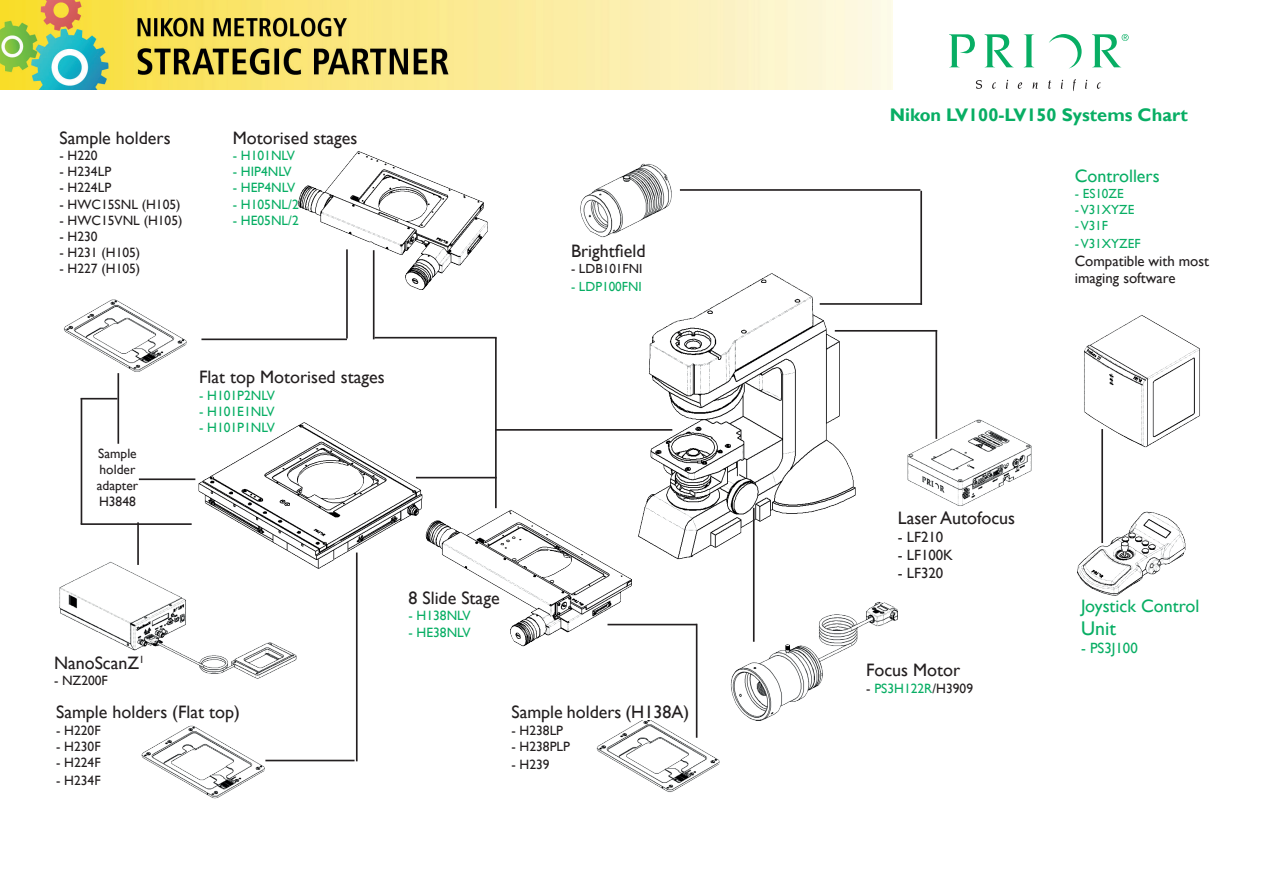
<style>
.page{position:relative;width:1263px;height:893px;background:#fff}
.page>*{position:absolute;margin:0;border:0;box-sizing:border-box;transform-origin:0 0}
.t1{font:19.8px "Gill Sans";color:#08ae64}
.t2{font:700 18.15px "Gill Sans";color:#08ae64}
.t3{font:18px "Gill Sans";color:#231f20}
.t4{font:18px "Gill Sans";color:#08ae64}
.t5{font:14.85px/17.9px "Gill Sans";color:#231f20}
.t6{font:14.85px "Gill Sans";color:#08ae64}
.t7{font:13.5px/16.2px "Gill Sans";color:#231f20}
.t8{font:13.5px "Gill Sans";color:#08ae64}
.t9{font:13.2px "Gill Sans";color:#08ae64}
.t10{font:13.2px "Gill Sans";color:#231f20}
.s1{color:#231f20}
</style>
<div class="page">
<hr style="left:346px;top:249px;width:2px;height:89px;background:#231f20">
<hr style="left:373px;top:250px;width:1px;height:89px;background:#231f20">
<img style="left:64px;top:299px;width:123px;height:80px">
<hr style="left:374px;top:337px;width:123px;height:1px;background:#231f20">
<img style="left:298px;top:152px;width:190px;height:142px">
<hr style="left:201px;top:338px;width:146px;height:2px;background:#231f20">
<img style="left:194px;top:422px;width:240px;height:146px">
<img style="left:141px;top:725px;width:135px;height:74px">
<img style="left:59px;top:554px;width:251px;height:125px">
<hr style="left:416px;top:477px;width:81px;height:1px;background:#231f20">
<hr style="left:117px;top:373px;width:2px;height:71px;background:#231f20">
<hr style="left:139px;top:478px;width:56px;height:2px;background:#231f20">
<hr style="left:356px;top:552px;width:2px;height:209px;background:#231f20">
<hr style="left:137px;top:522px;width:2px;height:43px;background:#231f20">
<hr style="left:495px;top:338px;width:2px;height:170px;background:#231f20">
<hr style="left:495px;top:429px;width:177px;height:2px;background:#231f20">
<img style="left:408px;top:500px;width:235px;height:147px">
<img style="left:596px;top:720px;width:124px;height:72px">
<hr style="left:696px;top:624px;width:1px;height:114px;background:#231f20">
<hr style="left:81px;top:523px;width:111px;height:2px;background:#231f20">
<hr style="left:81px;top:398px;width:1px;height:126px;background:#231f20">
<hr style="left:607px;top:624px;width:90px;height:1px;background:#231f20">
<hr style="left:81px;top:398px;width:36px;height:1px;background:#231f20">
<img style="left:580px;top:163px;width:100px;height:75px">
<img style="left:1084px;top:315px;width:116px;height:135px">
<img style="left:1077px;top:507px;width:109px;height:88px">
<img style="left:730px;top:592px;width:168px;height:129px">
<img style="left:625px;top:273px;width:231px;height:292px">
<hr style="left:753px;top:508px;width:2px;height:134px;background:#231f20">
<img style="left:907px;top:379px;width:125px;height:127px">
<hr style="left:935px;top:330px;width:2px;height:109px;background:#231f20">
<hr style="left:835px;top:330px;width:102px;height:2px;background:#231f20">
<hr style="left:920px;top:191px;width:2px;height:114px;background:#231f20">
<hr style="left:820px;top:303px;width:102px;height:2px;background:#231f20">
<hr style="left:680px;top:189px;width:240px;height:2px;background:#231f20">
<hr style="left:1101px;top:429px;width:2px;height:114px;background:#231f20">
<hr style="left:265px;top:760px;width:90px;height:1px;background:#231f20">
<svg style="left:949px;top:34px;width:26px;height:33px"></svg>
<svg style="left:984px;top:34px;width:29px;height:33px"></svg>
<svg style="left:1024px;top:34px;width:10px;height:33px"></svg>
<svg style="left:1049px;top:34px;width:32px;height:34px"></svg>
<svg style="left:976px;top:80px;width:6px;height:9px"></svg>
<svg style="left:992px;top:82px;width:4px;height:7px"></svg>
<svg style="left:1006px;top:80px;width:2px;height:9px"></svg>
<svg style="left:1018px;top:82px;width:4px;height:7px"></svg>
<svg style="left:1032px;top:82px;width:6px;height:7px"></svg>
<svg style="left:1048px;top:80px;width:3px;height:9px"></svg>
<svg style="left:1061px;top:80px;width:2px;height:9px"></svg>
<svg style="left:1073px;top:79px;width:3px;height:12px"></svg>
<svg style="left:1085px;top:80px;width:2px;height:9px"></svg>
<svg style="left:1097px;top:82px;width:4px;height:7px"></svg>
<svg style="left:1092px;top:34px;width:36px;height:33px"></svg>
<img style="left:0;top:0;width:893px;height:89px">
<h3 class="t3" style="left:60px;top:127px;width:113px">Sample holders</h3>
<p class="t7" style="left:60px;top:148px;width:40px">- H220</p>
<p class="t7" style="left:60px;top:164px;width:53px">- H234LP</p>
<p class="t7" style="left:60px;top:180px;width:53px">- H224LP</p>
<p class="t7" style="left:60px;top:196px;width:122px">- HWC15SNL (H105)</p>
<p class="t7" style="left:60px;top:212px;width:124px">- HWC15VNL (H105)</p>
<p class="t7" style="left:60px;top:229px;width:40px">- H230</p>
<p class="t7" style="left:60px;top:245px;width:82px">- H231 (H105)</p>
<p class="t7" style="left:60px;top:261px;width:82px">- H227 (H105)</p>
<h3 class="t3" style="left:233px;top:127px;width:126px">Motorised stages</h3>
<p class="t8" style="left:233px;top:148px;width:64px">- H101NLV</p>
<p class="t8" style="left:233px;top:164px;width:60px">- HIP4NLV</p>
<p class="t8" style="left:233px;top:180px;width:64px">- HEP4NLV</p>
<p class="t8" style="left:233px;top:196px;width:67px">- H105NL/2</p>
<p class="t8" style="left:233px;top:212px;width:67px">- HE05NL/2</p>
<p class="t7" style="left:97px;top:445px;width:43px">Sample holder adapter<br>H3848</p>
<h3 class="t3" style="left:199px;top:367px;width:187px">Flat top Motorised stages</h3>
<p class="t8" style="left:199px;top:387px;width:77px">- H101P2NLV</p>
<p class="t8" style="left:199px;top:403px;width:77px">- H101E1NLV</p>
<p class="t8" style="left:199px;top:420px;width:77px">- H101P1NLV</p>
<h3 class="t3" style="left:571px;top:241px;width:76px">Brightfield</h3>
<p class="t10" style="left:571px;top:261px;width:73px">- LDB101FNI</p>
<p class="t9" style="left:571px;top:279px;width:72px">- LDP100FNI</p>
<h3 class="t3" style="left:54px;top:652px;width:92px">NanoScanZ<sup>1</sup></h3>
<p class="t7" style="left:54px;top:673px;width:55px">- NZ200F</p>
<h3 class="t3" style="left:56px;top:702px;width:185px">Sample holders (Flat top)</h3>
<p class="t7" style="left:56px;top:722px;width:46px">- H220F</p>
<p class="t7" style="left:56px;top:738px;width:46px">- H230F</p>
<p class="t7" style="left:56px;top:755px;width:46px">- H224F</p>
<p class="t7" style="left:56px;top:772px;width:46px">- H234F</p>
<h3 class="t3" style="left:408px;top:588px;width:93px">8 Slide Stage</h3>
<p class="t8" style="left:408px;top:608px;width:64px">- H138NLV</p>
<p class="t8" style="left:408px;top:624px;width:64px">- HE38NLV</p>
<h3 class="t3" style="left:511px;top:702px;width:179px">Sample holders (H138A)</h3>
<p class="t7" style="left:511px;top:722px;width:53px">- H238LP</p>
<p class="t7" style="left:511px;top:738px;width:60px">- H238PLP</p>
<p class="t7" style="left:511px;top:756px;width:40px">- H239</p>
<h2 class="t2" style="left:890px;top:104px;width:300px">Nikon LV100-LV150 Systems Chart</h2>
<h3 class="t4" style="left:1075px;top:166px;width:86px">Controllers</h3>
<p class="t9" style="left:1075px;top:186px;width:50px">- ES10ZE</p>
<p class="t9" style="left:1075px;top:202px;width:61px">- V31XYZE</p>
<p class="t9" style="left:1075px;top:218px;width:35px">- V31F</p>
<p class="t9" style="left:1075px;top:236px;width:67px">- V31XYZEF</p>
<p class="t5" style="left:1075px;top:252px;width:136px">Compatible with most imaging software</p>
<h3 class="t3" style="left:898px;top:508px;width:119px">Laser Autofocus</h3>
<p class="t5" style="left:898px;top:528px;width:47px">- LF210</p>
<p class="t5" style="left:898px;top:546px;width:57px">- LF100K</p>
<p class="t5" style="left:898px;top:564px;width:47px">- LF320</p>
<h3 class="t3" style="left:866px;top:660px;width:95px">Focus Motor</h3>
<p class="t8" style="left:866px;top:680px;width:108px"><span class="s1">-</span> PS3H122R<span class="s1">/H3909</span></p>
<h3 class="t4" style="left:1081px;top:595px;width:120px">Joystick Control</h3>
<h1 class="t1" style="left:1081px;top:617px;width:36px">Unit</h1>
<p class="t6" style="left:1081px;top:640px;width:58px">- PS3J100</p>
</div>
